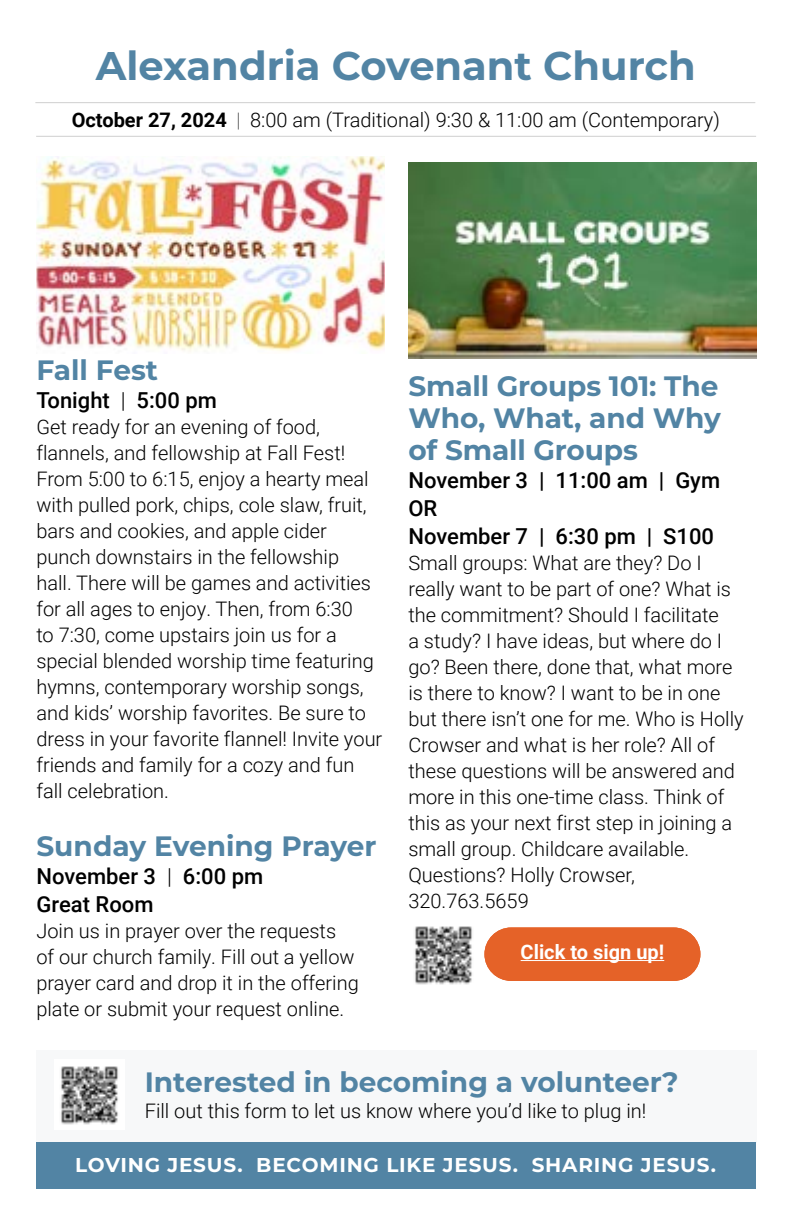
<style>
.page{position:relative;width:792px;height:1224px;background:#fff}
.page>*{position:absolute;margin:0;border:0;box-sizing:border-box;transform-origin:0 0}
.t1{font:700 40px "Montserrat";color:#5284a4}
.t2{font:700 28px/32px "Montserrat";letter-spacing:-.005em;color:#5284a4;text-align:justify}
.t3{font:500 22px/28px "Roboto";color:#000}
.t4{font:700 22px "Roboto";color:#fff}
.t5{font:300 20px/26px "Roboto";color:#000}
.t6{font:700 20px "Montserrat";letter-spacing:.04em;color:#fff}
.t7{font:700 20px "Roboto";color:#fff}
.s1{font-weight:700}
.s2{font-weight:100}
.s3{font-weight:300}
</style>
<div class="page">
<div style="left:36px;top:1050px;width:721px;height:92px;background:#f7f8f9"></div>
<hr style="left:36px;top:136px;width:720px;height:1px;background:#000">
<div style="left:36px;top:1142px;width:720px;height:46px;background:#5284a4"></div>
<hr style="left:35px;top:102px;width:720px;height:1px;background:#000">
<img style="left:61px;top:1066px;width:57px;height:59px">
<img style="left:414px;top:926px;width:58px;height:59px">
<img style="left:408px;top:162px;width:348px;height:196px">
<img style="left:36px;top:156px;width:349px;height:196px">
<div style="left:484px;top:927px;width:216px;height:54px;background:#e56228;border-radius:27px"></div>
<hr style="left:521px;top:960px;width:143px;height:1px;background:#fff">
<h1 class="t1" style="left:96px;top:37px;width:601px">Alexandria Covenant Church</h1>
<p class="t5" style="left:72px;top:106px;width:650px"><span class="s1">October 27, 2024</span> <span class="s2">|</span> 8:00 am (Traditional) 9:30 &amp; 11:00 am (Contemporary)</p>
<h2 class="t2" style="left:36px;top:353px;width:123px">Fall Fest</h2>
<p class="t3" style="left:36px;top:386px;width:182px">Tonight <span class="s3">|</span> 5:00 pm</p>
<p class="t5" style="left:36px;top:413px;width:347px">Get ready for an evening of food, flannels, and fellowship at Fall Fest!<br>From 5:00 to 6:15, enjoy a hearty meal with pulled pork, chips, cole slaw, fruit, bars and cookies, and apple cider punch downstairs in the fellowship<br>hall. There will be games and activities for all ages to enjoy. Then, from 6:30<br>to 7:30, come upstairs join us for a special blended worship time featuring hymns, contemporary worship songs, and kids’ worship favorites. Be sure to dress in your favorite flannel! Invite your friends and family for a cozy and fun fall celebration.</p>
<h2 class="t2" style="left:36px;top:829px;width:342px">Sunday Evening Prayer</h2>
<p class="t3" style="left:36px;top:862px;width:228px">November 3 <span class="s3">|</span> 6:00 pm<br>Great Room</p>
<p class="t5" style="left:36px;top:917px;width:324px">Join us in prayer over the requests of our church family. Fill out a yellow prayer card and drop it in the offering plate or submit your request online.</p>
<h2 class="t2" style="left:408px;top:368px;width:314px">Small Groups 101: The Who, What, and Why of Small Groups</h2>
<p class="t3" style="left:408px;top:465px;width:313px">November 3 | 11:00 am | Gym<br>OR<br>November 7 | 6:30 pm | S100</p>
<p class="t5" style="left:408px;top:549px;width:337px">Small groups: What are they? Do I really want to be part of one? What is the commitment? Should I facilitate<br>a study? I have ideas, but where do I go? Been there, done that, what more is there to know? I want to be in one but there isn’t one for me. Who is Holly Crowser and what is her role? All of these questions will be answered and more in this one-time class. Think of this as your next first step in joining a small group. Childcare available.<br>Questions? Holly Crowser, 320.763.5659</p>
<p class="t4" style="left:514px;top:938px;width:159px">Scan to sign up!</p>
<p class="t7" style="left:521px;top:938px;width:145px">Click to sign up!</p>
<h2 class="t2" style="left:145px;top:1065px;width:535px">Interested in becoming a volunteer?</h2>
<p class="t5" style="left:145px;top:1097px;width:503px">Fill out this form to let us know where you’d like to plug in!</p>
<p class="t6" style="left:75px;top:1150px;width:642px">LOVING JESUS. BECOMING LIKE JESUS. SHARING JESUS.</p>
</div>
